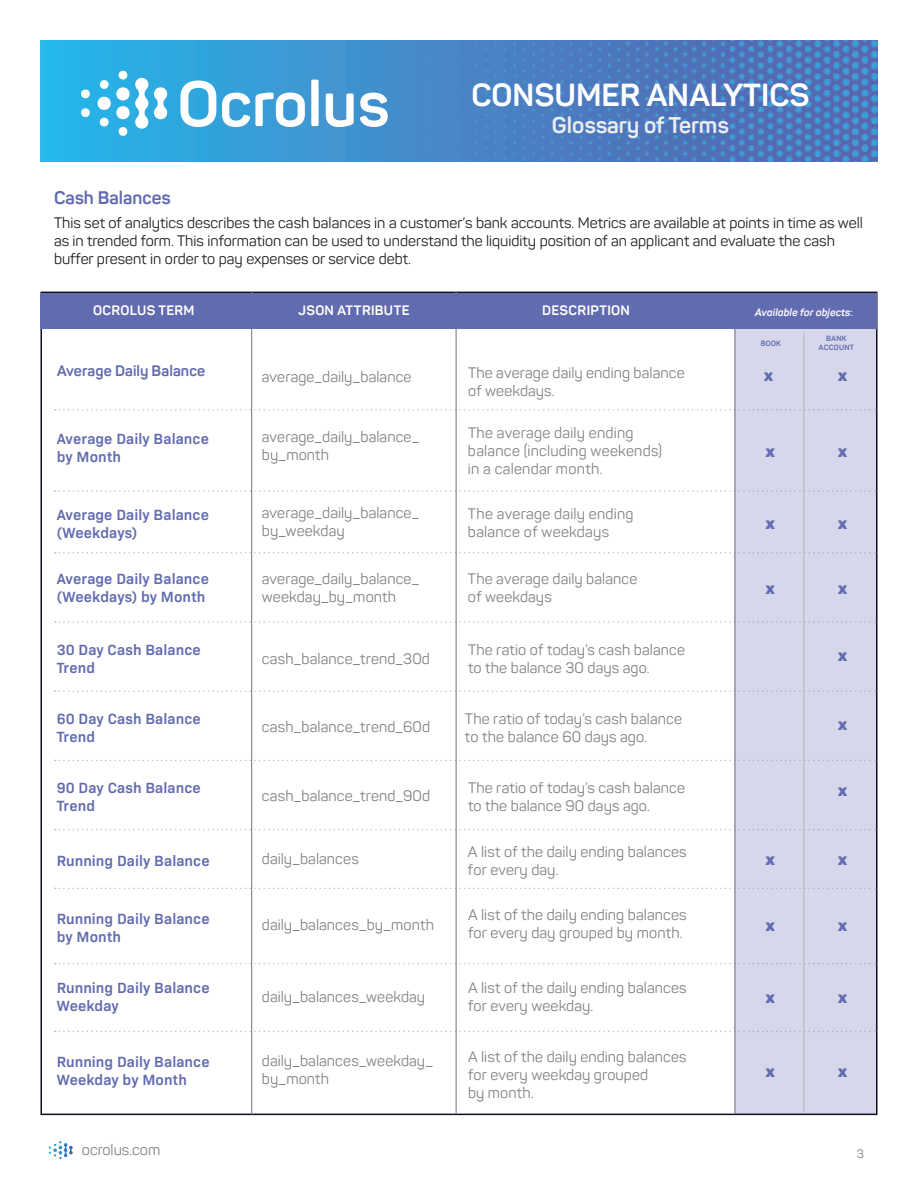
<style>
.page{position:relative;width:918px;height:1188px;background:#fff}
.page>*{position:absolute;margin:0;border:0;box-sizing:border-box;transform-origin:0 0}
.t1{font:700 31.5px "Panton";color:#fff}
.t2{font:700 22.5px "Panton";color:#ececee}
.t3{font:700 18px "Panton";color:#616bb0}
.t4{font:900 16.5px "Panton";color:#616bb0}
.t5{font:15px/18px "Panton";letter-spacing:.005em;color:#808285}
.t6{font:600 15px/18px "Bio Sans";letter-spacing:.005em;color:#616bb0}
.t7{font:15px/18px "Panton";color:#231f20}
.t8{font:700 15px "Panton";letter-spacing:.005em;color:#616bb0}
.t9{font:700 13.5px "Panton";letter-spacing:.025em;color:#fff}
.t10{font:12px "Panton";color:#808285}
.t11{font:italic 700 10.5px "Panton";letter-spacing:.01em;color:#fff}
.t12{font:700 7.5px/9px "Panton";letter-spacing:.03em;color:#616bb0;text-align:center}
.s1{font-weight:600;font-style:normal}
</style>
<div class="page">
<div style="left:734px;top:326px;width:143px;height:788px;background:#d6d7eb"></div>
<hr style="left:456px;top:291px;width:1px;height:822px;background:#808285">
<hr style="left:251px;top:291px;width:1px;height:823px;background:#808285">
<hr style="left:734px;top:305px;width:2px;height:809px;background:#808285">
<img style="left:48px;top:1141px;width:25px;height:19px">
<svg style="left:40px;top:40px;width:384px;height:122px;background:#359fd8"></svg>
<img style="left:424px;top:40px;width:454px;height:122px">
<svg style="left:180px;top:81px;width:36px;height:46px"></svg>
<svg style="left:222px;top:93px;width:83px;height:34px"></svg>
<div style="left:311px;top:80px;width:8px;height:46px;background:#fff;border-radius:2px"></div>
<svg style="left:326px;top:94px;width:28px;height:33px"></svg>
<svg style="left:360px;top:93px;width:28px;height:34px"></svg>
<svg style="left:81px;top:71px;width:87px;height:65px"></svg>
<hr style="left:804px;top:332px;width:1px;height:780px;background:#b4b4c1">
<div style="left:40px;top:293px;width:838px;height:36px;background:#616bb0"></div>
<svg style="left:55px;top:409px;width:821px;height:2px"></svg>
<svg style="left:55px;top:490px;width:821px;height:2px"></svg>
<svg style="left:55px;top:621px;width:821px;height:2px"></svg>
<svg style="left:55px;top:690px;width:821px;height:2px"></svg>
<svg style="left:55px;top:760px;width:821px;height:1px"></svg>
<svg style="left:55px;top:829px;width:821px;height:1px"></svg>
<svg style="left:55px;top:1031px;width:821px;height:1px"></svg>
<svg style="left:55px;top:552px;width:821px;height:2px"></svg>
<svg style="left:55px;top:963px;width:821px;height:1px"></svg>
<svg style="left:55px;top:888px;width:821px;height:1px"></svg>
<h1 class="t1" style="left:471px;top:76px;width:340px">CONSUMER ANALYTICS</h1>
<h2 class="t2" style="left:552px;top:111px;width:178px">Glossary of Terms</h2>
<p class="t3" style="left:54px;top:186px;width:118px">Cash Balances</p>
<p class="t7" style="left:54px;top:214px;width:810px">This set of analytics describes the cash balances in a customer’s bank accounts. Metrics are available at points in time as well as in trended form. This information can be used to understand the liquidity position of an applicant and evaluate the cash buffer present in order to pay expenses or service debt.</p>
<p class="t9" style="left:93px;top:302px;width:103px">OCROLUS TERM</p>
<p class="t9" style="left:298px;top:302px;width:113px">JSON ATTRIBUTE</p>
<p class="t9" style="left:542px;top:302px;width:89px">DESCRIPTION</p>
<p class="t11" style="left:755px;top:306px;width:100px">Available for objects<span class="s1">:</span></p>
<p class="t12" style="left:761px;top:339px;width:22px">BOOK</p>
<p class="t12" style="left:819px;top:334px;width:37px">BANK<br>ACCOUNT</p>
<p class="t8" style="left:57px;top:361px;width:150px">Average Daily Balance</p>
<p class="t6" style="left:57px;top:428px;width:154px">Average Daily Balance by Month</p>
<p class="t6" style="left:57px;top:504px;width:154px">Average Daily Balance (Weekdays)</p>
<p class="t6" style="left:57px;top:569px;width:154px">Average Daily Balance (Weekdays) by Month</p>
<p class="t5" style="left:262px;top:368px;width:151px">average_daily_balance</p>
<p class="t5" style="left:262px;top:428px;width:159px">average_daily_balance_ by_month</p>
<p class="t5" style="left:262px;top:504px;width:159px">average_daily_balance_ by_weekday</p>
<p class="t5" style="left:262px;top:570px;width:159px">average_daily_balance_ weekday_by_month</p>
<p class="t5" style="left:468px;top:363px;width:218px">The average daily ending balance of weekdays.</p>
<p class="t5" style="left:468px;top:424px;width:196px">The average daily ending balance (including weekends) in a calendar month.</p>
<p class="t5" style="left:468px;top:505px;width:167px">The average daily ending balance of weekdays</p>
<p class="t5" style="left:468px;top:570px;width:171px">The average daily balance of weekdays</p>
<p class="t4" style="left:764px;top:365px;width:11px">x</p>
<p class="t4" style="left:838px;top:365px;width:11px">x</p>
<p class="t4" style="left:765px;top:441px;width:11px">x</p>
<p class="t4" style="left:838px;top:441px;width:11px">x</p>
<p class="t4" style="left:765px;top:512px;width:11px">x</p>
<p class="t4" style="left:838px;top:512px;width:11px">x</p>
<p class="t4" style="left:765px;top:577px;width:11px">x</p>
<p class="t4" style="left:838px;top:577px;width:11px">x</p>
<p class="t6" style="left:57px;top:640px;width:146px">30 Day Cash Balance<br>Trend</p>
<p class="t6" style="left:57px;top:708px;width:146px">60 Day Cash Balance<br>Trend</p>
<p class="t6" style="left:57px;top:778px;width:146px">90 Day Cash Balance<br>Trend</p>
<p class="t5" style="left:262px;top:649px;width:170px">cash_balance_trend_30d</p>
<p class="t5" style="left:262px;top:717px;width:170px">cash_balance_trend_60d</p>
<p class="t5" style="left:262px;top:786px;width:170px">cash_balance_trend_90d</p>
<p class="t5" style="left:468px;top:640px;width:219px">The ratio of today’s cash balance to the balance 30 days ago.</p>
<p class="t5" style="left:465px;top:709px;width:219px">The ratio of today’s cash balance to the balance 60 days ago.</p>
<p class="t5" style="left:468px;top:779px;width:219px">The ratio of today’s cash balance to the balance 90 days ago.</p>
<p class="t4" style="left:838px;top:644px;width:11px">x</p>
<p class="t4" style="left:838px;top:713px;width:11px">x</p>
<p class="t4" style="left:838px;top:780px;width:11px">x</p>
<p class="t6" style="left:57px;top:851px;width:154px">Running Daily Balance</p>
<p class="t5" style="left:262px;top:850px;width:98px">daily_balances</p>
<p class="t5" style="left:468px;top:842px;width:220px">A list of the daily ending balances for every day.</p>
<p class="t4" style="left:765px;top:849px;width:11px">x</p>
<p class="t4" style="left:838px;top:849px;width:11px">x</p>
<p class="t6" style="left:57px;top:908px;width:154px">Running Daily Balance by Month</p>
<p class="t5" style="left:468px;top:906px;width:220px">A list of the daily ending balances for every day grouped by month.</p>
<p class="t5" style="left:262px;top:915px;width:174px">daily_balances_by_month</p>
<p class="t4" style="left:765px;top:915px;width:11px">x</p>
<p class="t4" style="left:838px;top:915px;width:11px">x</p>
<p class="t6" style="left:57px;top:978px;width:154px">Running Daily Balance<br>Weekday</p>
<p class="t5" style="left:468px;top:979px;width:220px">A list of the daily ending balances for every weekday.</p>
<p class="t5" style="left:262px;top:988px;width:165px">daily_balances_weekday</p>
<p class="t4" style="left:765px;top:987px;width:11px">x</p>
<p class="t4" style="left:838px;top:987px;width:11px">x</p>
<p class="t6" style="left:57px;top:1052px;width:154px">Running Daily Balance<br>Weekday by Month</p>
<p class="t5" style="left:468px;top:1048px;width:220px">A list of the daily ending balances for every weekday grouped<br>by month.</p>
<p class="t5" style="left:262px;top:1052px;width:173px">daily_balances_weekday_ by_month</p>
<p class="t4" style="left:765px;top:1060px;width:11px">x</p>
<p class="t4" style="left:838px;top:1060px;width:11px">x</p>
<p class="t5" style="left:82px;top:1141px;width:80px">ocrolus.com</p>
<p class="t10" style="left:857px;top:1146px;width:9px">3</p>
</div>
